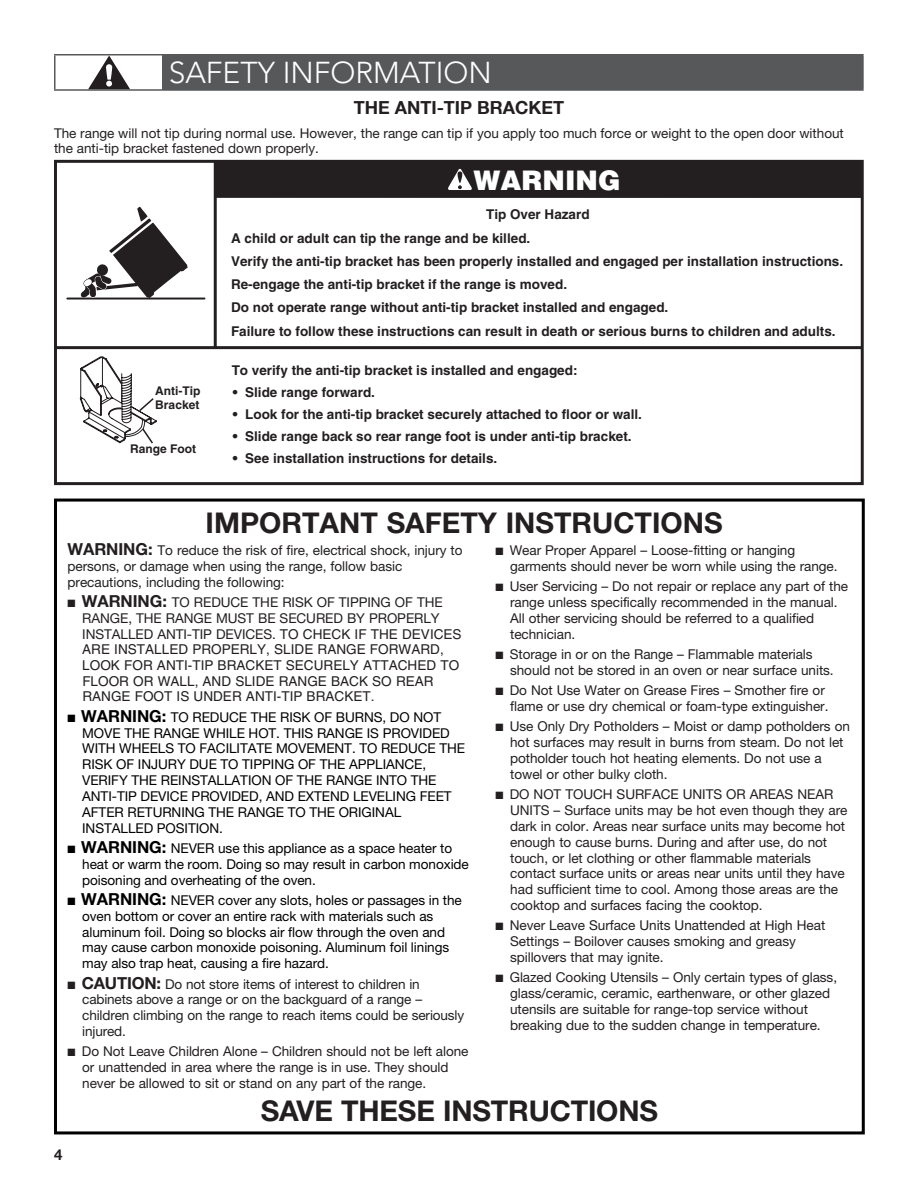
<style>
.page{position:relative;width:918px;height:1188px;background:#fff}
.page>*{position:absolute;margin:0;border:0;box-sizing:border-box;transform-origin:0 0}
.Heading_1_Left{font:300 30px "Avenir LT Std";color:#fff}
.t1{font:700 28.65px "Helvetica Neue";color:#231f20}
.t2{font:900 27px "Helvetica";color:#fff}
.t3{font:700 18px "Helvetica Neue LT Com";color:#231f20}
.t4{font:700 15px "Helvetica Neue LT Com";color:#231f20}
.t5{font:13.5px/15.9px "Helvetica Neue";letter-spacing:-.005em;color:#231f20}
.t6{font:13.5px/15.9px "Helvetica Neue";letter-spacing:-.005em;color:#000}
.t7{font:700 13.5px/23.2px "Helvetica";color:#231f20}
.t8{font:13.5px/15.8px "Helvetica";color:#231f20}
.Body{font:13.5px/15px "Helvetica Neue LT Std";color:#231f20}
.t9{font:700 12px/14.2px "Helvetica";color:#231f20}
.s1{font-weight:900}
.s2{font-weight:700;font-size:16.65px}
.s3{font-family:"Helvetica Neue";font-weight:700;font-size:16.65px}
.s4{font-family:"Helvetica Neue"}
</style>
<div class="page">
<div style="left:54px;top:160px;width:810px;height:325px;border:3px solid #231f20"></div>
<hr style="left:214px;top:162px;width:3px;height:184px;background:#231f20">
<hr style="left:55px;top:346px;width:806px;height:3px;background:#231f20">
<div style="left:215px;top:162px;width:647px;height:36px;background:#231f20"></div>
<svg style="left:448px;top:169px;width:24px;height:21px"></svg>
<hr style="left:67px;top:298px;width:138px;height:2px;background:#231f20">
<svg style="left:75px;top:206px;width:114px;height:94px"></svg>
<svg style="left:80px;top:357px;width:77px;height:129px"></svg>
<div style="left:54px;top:499px;width:811px;height:635px;border:3px solid #000"></div>
<div style="left:163px;top:55px;width:700px;height:35px;background:#57585a"></div>
<hr style="left:54px;top:54px;width:109px;height:2px;background:#57585a">
<hr style="left:54px;top:56px;width:2px;height:33px;background:#57585a">
<hr style="left:163px;top:54px;width:701px;height:2px;background:#57585a">
<hr style="left:862px;top:56px;width:2px;height:33px;background:#57585a">
<hr style="left:54px;top:89px;width:109px;height:2px;background:#57585a">
<hr style="left:163px;top:89px;width:701px;height:2px;background:#57585a">
<svg style="left:88px;top:55px;width:42px;height:34px"></svg>
<h1 class="Heading_1_Left" style="left:169px;top:55px;width:325px">SAFETY INFORMATION</h1>
<p class="t3" style="left:354px;top:96px;width:212px">THE ANTI-TIP BRACKET</p>
<p class="Body" style="left:54px;top:125px;width:791px">The range will not tip during normal use. However, the range can tip if you apply too much force or weight to the open door without the anti-tip bracket fastened down properly.</p>
<p class="t2" style="left:474px;top:163px;width:148px">WARNING</p>
<p class="t9" style="left:155px;top:383px;width:47px">Anti-Tip<br>Bracket</p>
<p class="t9" style="left:130px;top:442px;width:68px">Range Foot</p>
<p class="t7" style="left:231px;top:203px;width:614px;text-indent:255px">Tip Over Hazard<br>A child or adult can tip the range and be killed.<br>Verify the anti-tip bracket has been properly installed and engaged per installation instructions.<br>Re-engage the anti-tip bracket if the range is moved.<br>Do not operate range without anti-tip bracket installed and engaged.<br>Failure to follow these instructions can result in death or serious burns to children and adults.</p>
<p class="t7" style="left:232px;top:359px;width:347px">To verify the anti-tip bracket is installed and engaged:</p>
<p class="t7" style="left:232px;top:380px;width:145px"><span class="s1">•</span> Slide range forward.</p>
<p class="t7" style="left:232px;top:402px;width:412px"><span class="s1">•</span> Look for the anti-tip bracket securely attached to floor or wall.</p>
<p class="t7" style="left:232px;top:446px;width:267px"><span class="s1">•</span> See installation instructions for details.</p>
<p class="t7" style="left:232px;top:425px;width:401px"><span class="s1">•</span> Slide range back so rear range foot is under anti-tip bracket.</p>
<p class="t1" style="left:206px;top:505px;width:519px">IMPORTANT SAFETY INSTRUCTIONS</p>
<p class="t5" style="left:68px;top:542px;width:397px"><span class="s2">WARNING:</span> To reduce the risk of fire, electrical shock, injury to persons, or damage when using the range, follow basic precautions, including the following:</p>
<p class="t8" style="left:82px;top:595px;width:381px;text-indent:-15px">■ <span class="s3">WARNING:</span> <span class="s4">TO REDUCE THE RISK OF TIPPING OF THE RANGE, THE RANGE MUST BE SECURED BY PROPERLY INSTALLED ANTI-TIP DEVICES.</span> TO CHECK IF THE DEVICES ARE INSTALLED PROPERLY, SLIDE RANGE FORWARD, LOOK FOR ANTI-TIP BRACKET SECURELY ATTACHED TO FLOOR OR WALL, AND SLIDE RANGE BACK SO REAR RANGE FOOT IS UNDER ANTI-TIP BRACKET.</p>
<p class="t6" style="left:82px;top:709px;width:384px;text-indent:-15px">■ <span class="s2">WARNING:</span> TO REDUCE THE RISK OF BURNS, DO NOT MOVE THE RANGE WHILE HOT. THIS RANGE IS PROVIDED WITH WHEELS TO FACILITATE MOVEMENT. TO REDUCE THE RISK OF INJURY DUE TO TIPPING OF THE APPLIANCE, VERIFY THE REINSTALLATION OF THE RANGE INTO THE ANTI-TIP DEVICE PROVIDED, AND EXTEND LEVELING FEET AFTER RETURNING THE RANGE TO THE ORIGINAL INSTALLED POSITION.</p>
<p class="t6" style="left:82px;top:840px;width:388px;text-indent:-15px">■ <span class="s2">WARNING:</span> NEVER use this appliance as a space heater to heat or warm the room. Doing so may result in carbon monoxide poisoning and overheating of the oven.</p>
<p class="t6" style="left:82px;top:892px;width:381px;text-indent:-15px">■ <span class="s2">WARNING:</span> NEVER cover any slots, holes or passages in the oven bottom or cover an entire rack with materials such as aluminum foil. Doing so blocks air flow through the oven and may cause carbon monoxide poisoning. Aluminum foil linings may also trap heat, causing a fire hazard.</p>
<p class="t5" style="left:82px;top:976px;width:383px;text-indent:-15px">■ <span class="s2">CAUTION:</span> Do not store items of interest to children in cabinets above a range or on the backguard of a range – children climbing on the range to reach items could be seriously injured.</p>
<p class="t5" style="left:82px;top:1043px;width:388px;text-indent:-15px">■ Do Not Leave Children Alone – Children should not be left alone or unattended in area where the range is in use. They should never be allowed to sit or stand on any part of the range.</p>
<p class="t5" style="left:510px;top:542px;width:329px;text-indent:-15px">■ Wear Proper Apparel – Loose-fitting or hanging garments should never be worn while using the range.</p>
<p class="t5" style="left:510px;top:578px;width:339px;text-indent:-15px">■ User Servicing – Do not repair or replace any part of the range unless specifically recommended in the manual.<br>All other servicing should be referred to a qualified technician.</p>
<p class="t5" style="left:510px;top:646px;width:325px;text-indent:-15px">■ Storage in or on the Range – Flammable materials should not be stored in an oven or near surface units.</p>
<p class="t5" style="left:495px;top:682px;width:335px;text-align:right">■ Do Not Use Water on Grease Fires – Smother fire or flame or use dry chemical or foam-type extinguisher.</p>
<p class="t5" style="left:510px;top:719px;width:341px;text-indent:-15px">■ Use Only Dry Potholders – Moist or damp potholders on hot surfaces may result in burns from steam. Do not let potholder touch hot heating elements. Do not use a towel or other bulky cloth.</p>
<p class="t5" style="left:510px;top:786px;width:339px;text-indent:-15px">■ DO NOT TOUCH SURFACE UNITS OR AREAS NEAR UNITS – Surface units may be hot even though they are dark in color. Areas near surface units may become hot enough to cause burns. During and after use, do not touch, or let clothing or other flammable materials contact surface units or areas near units until they have had sufficient time to cool. Among those areas are the cooktop and surfaces facing the cooktop.</p>
<p class="t5" style="left:510px;top:918px;width:317px;text-indent:-15px">■ Never Leave Surface Units Unattended at High Heat<br>Settings – Boilover causes smoking and greasy spillovers that may ignite.</p>
<p class="t5" style="left:510px;top:970px;width:329px;text-indent:-15px">■ Glazed Cooking Utensils – Only certain types of glass, glass/ceramic, ceramic, earthenware, or other glazed utensils are suitable for range-top service without breaking due to the sudden change in temperature.</p>
<p class="t4" style="left:54px;top:1145px;width:10px">4</p>
<p class="t1" style="left:261px;top:1093px;width:399px">SAVE THESE INSTRUCTIONS</p>
</div>
